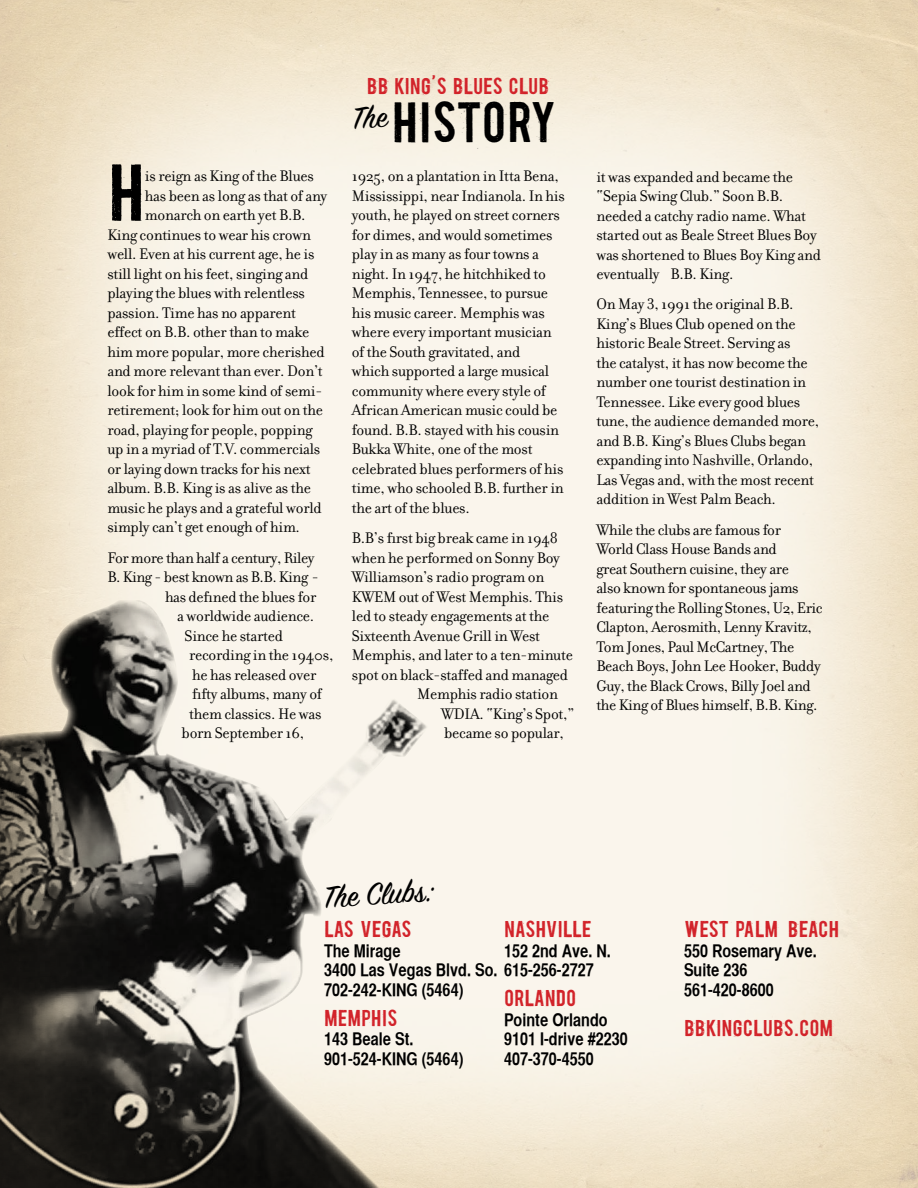
<style>
.page{position:relative;width:918px;height:1188px;background:#fff}
.page>*{position:absolute;margin:0;border:0;box-sizing:border-box;transform-origin:0 0}
.t1{font:67.65px "Boycott";color:#000}
.t2{font:48px "Boycott";letter-spacing:-.015em;color:#000}
.t3{font:34.35px "Sign Painter House Script";color:#000}
.t4{font:19.35px "Boycott";color:#d2232a}
.t5{font:19.35px "Boycott";letter-spacing:-.035em;color:#d2232a}
.t6{font:17.55px/19.5px "Helvetica CY Bold";color:#000}
.t7{font:16.5px/19.5px "Filosofia";letter-spacing:-.015em;color:#000}
</style>
<div class="page">
<img style="left:0;top:600px;width:429px;height:588px">
<svg style="left:353px;top:104px;width:36px;height:25px"></svg>
<p class="t4" style="left:367px;top:76px;width:184px">BB KING’S BLUES CLUB</p>
<h1 class="t1" style="left:107px;top:157px;width:31px">H</h1>
<p class="t7" style="left:145px;top:167px;width:170px">is reign as King of the Blues</p>
<p class="t7" style="left:145px;top:186px;width:184px">has been as long as that of any</p>
<p class="t7" style="left:145px;top:206px;width:162px">monarch on earth yet B.B.</p>
<p class="t7" style="left:107px;top:225px;width:205px">King continues to wear his crown</p>
<p class="t7" style="left:107px;top:245px;width:209px">well. Even at his current age, he is</p>
<p class="t7" style="left:107px;top:264px;width:203px">still light on his feet, singing and</p>
<p class="t7" style="left:107px;top:284px;width:199px">playing the blues with relentless</p>
<p class="t7" style="left:107px;top:303px;width:190px">passion. Time has no apparent</p>
<p class="t7" style="left:107px;top:323px;width:204px">effect on B.B. other than to make</p>
<p class="t7" style="left:107px;top:342px;width:219px">him more popular, more cherished</p>
<p class="t7" style="left:107px;top:362px;width:217px">and more relevant than ever. Don’t</p>
<p class="t7" style="left:107px;top:381px;width:217px">look for him in some kind of semi-</p>
<p class="t7" style="left:107px;top:401px;width:217px">retirement; look for him out on the</p>
<p class="t7" style="left:107px;top:420px;width:207px">road, playing for people, popping</p>
<p class="t7" style="left:107px;top:440px;width:214px">up in a myriad of T.V. commercials</p>
<p class="t7" style="left:107px;top:459px;width:205px">or laying down tracks for his next</p>
<p class="t7" style="left:107px;top:479px;width:205px">album. B.B. King is as alive as the</p>
<p class="t7" style="left:107px;top:498px;width:216px">music he plays and a grateful world</p>
<p class="t7" style="left:107px;top:518px;width:194px">simply can’t get enough of him.</p>
<p class="t7" style="left:107px;top:548px;width:209px">For more than half a century, Riley</p>
<p class="t7" style="left:107px;top:568px;width:213px">B. King - best known as B.B. King -</p>
<p class="t7" style="left:165px;top:587px;width:153px">has defined the blues for</p>
<p class="t7" style="left:177px;top:607px;width:139px">a worldwide audience.</p>
<p class="t7" style="left:185px;top:626px;width:100px">Since he started</p>
<p class="t7" style="left:189px;top:646px;width:146px">recording in the 1940s,</p>
<p class="t7" style="left:192px;top:665px;width:126px">he has released over</p>
<p class="t7" style="left:192px;top:685px;width:131px">fifty albums, many of</p>
<p class="t7" style="left:189px;top:704px;width:134px">them classics. He was</p>
<p class="t7" style="left:182px;top:724px;width:124px">born September 16,</p>
<h2 class="t2" style="left:392px;top:98px;width:167px">HISTORY</h2>
<p class="t7" style="left:352px;top:167px;width:214px">1925, on a plantation in Itta Bena,<br>Mississippi, near Indianola. In his youth, he played on street corners for dimes, and would sometimes play in as many as four towns a night. In 1947, he hitchhiked to<br>Memphis, Tennessee, to pursue his music career. Memphis was where every important musician of the South gravitated, and<br>which supported a large musical community where every style of<br>African American music could be found. B.B. stayed with his cousin<br>Bukka White, one of the most celebrated blues performers of his time, who schooled B.B. further in the art of the blues.</p>
<p class="t7" style="left:352px;top:529px;width:208px">B.B’s first big break came in 1948</p>
<p class="t7" style="left:352px;top:548px;width:210px">when he performed on Sonny Boy</p>
<p class="t7" style="left:352px;top:568px;width:194px">Williamson’s radio program on</p>
<p class="t7" style="left:352px;top:587px;width:213px">KWEM out of West Memphis. This</p>
<p class="t7" style="left:352px;top:607px;width:199px">led to steady engagements at the</p>
<p class="t7" style="left:352px;top:626px;width:190px">Sixteenth Avenue Grill in West</p>
<p class="t7" style="left:352px;top:646px;width:223px">Memphis, and later to a ten-minute</p>
<p class="t7" style="left:352px;top:665px;width:218px">spot on black-staffed and managed</p>
<p class="t7" style="left:417px;top:685px;width:142px">Memphis radio station</p>
<p class="t7" style="left:441px;top:704px;width:135px">WDIA. “King’s Spot,”</p>
<p class="t7" style="left:444px;top:724px;width:121px">became so popular,</p>
<p class="t7" style="left:596px;top:167px;width:226px">it was expanded and became the “Sepia Swing Club.” Soon B.B. needed a catchy radio name. What started out as Beale Street Blues Boy was shortened to Blues Boy King and eventually B.B. King.</p>
<p class="t7" style="left:596px;top:295px;width:224px">On May 3, 1991 the original B.B.<br>King’s Blues Club opened on the historic Beale Street. Serving as<br>the catalyst, it has now become the number one tourist destination in Tennessee. Like every good blues tune, the audience demanded more, and B.B. King’s Blues Clubs began expanding into Nashville, Orlando, Las Vegas and, with the most recent addition in West Palm Beach.</p>
<p class="t7" style="left:596px;top:520px;width:228px">While the clubs are famous for<br>World Class House Bands and<br>great Southern cuisine, they are<br>also known for spontaneous jams featuring the Rolling Stones, U2, Eric Clapton, Aerosmith, Lenny Kravitz, Tom Jones, Paul McCartney, The Beach Boys, John Lee Hooker, Buddy Guy, the Black Crows, Billy Joel and the King of Blues himself, B.B. King.</p>
<h3 class="t3" style="left:323px;top:882px;width:112px;rotate:-4deg">The Clubs:</h3>
<p class="t4" style="left:324px;top:919px;width:90px">LAS VEGAS</p>
<p class="t6" style="left:324px;top:941px;width:271px">The Mirage<br>3400 Las Vegas Blvd. So. 615-256-2727<br>702-242-KING (5464)</p>
<p class="t4" style="left:324px;top:1008px;width:75px">MEMPHIS</p>
<p class="t6" style="left:324px;top:1029px;width:141px">143 Beale St.<br>901-524-KING (5464)</p>
<p class="t4" style="left:504px;top:919px;width:64px">NASHVILLE</p>
<p class="t6" style="left:504px;top:941px;width:108px">152 2nd Ave. N.</p>
<p class="t4" style="left:504px;top:988px;width:74px">ORLANDO</p>
<p class="t6" style="left:504px;top:1010px;width:125px">Pointe Orlando<br>9101 I-drive #2230<br>407-370-4550</p>
<p class="t5" style="left:684px;top:919px;width:157px">WEST PALM BEACH</p>
<p class="t6" style="left:684px;top:941px;width:134px">550 Rosemary Ave.<br>Suite 236<br>561-420-8600</p>
<p class="t4" style="left:684px;top:1018px;width:151px">BBKINGCLUBS.COM</p>
</div>
